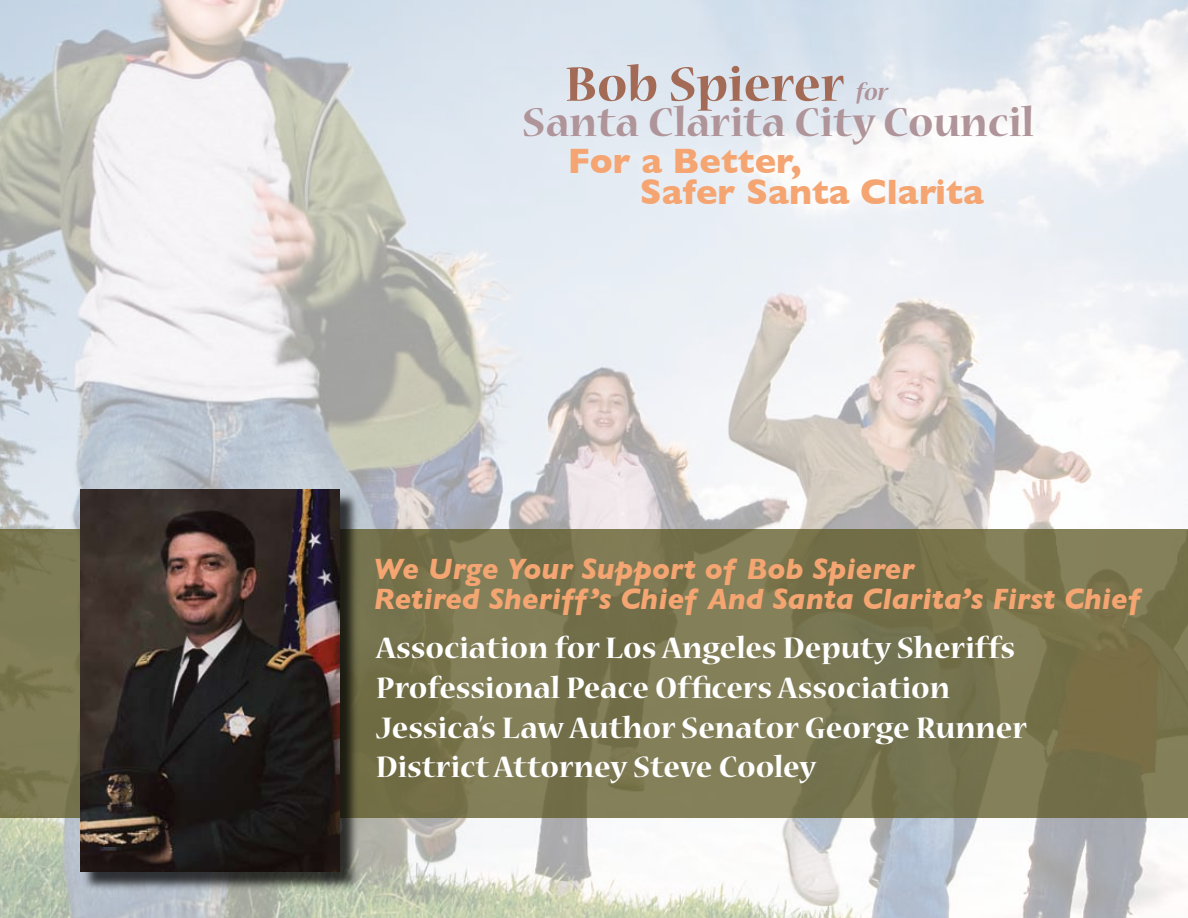
<style>
.page{position:relative;width:1188px;height:918px;background:#fff}
.page>*{position:absolute;margin:0;border:0;box-sizing:border-box;transform-origin:0 0}
.t1{font:700 54px "Nueva Std";color:#a36b56}
.t2{font:700 45px "Nueva Std";color:#af9499}
.t3{font:700 36px/31px "Gill Sans";color:#f5a571}
.t4{font:700 33px/39.6px "Nueva Std";color:#fff}
.t5{font:italic 700 30px/30px "Gill Sans";color:#f5a571}
.s1{font-style:italic;font-size:27px;color:#af9499}
</style>
<div class="page">
<img style="left:0;top:0;width:1188px;height:918px">
<div style="left:0;top:530px;width:1188px;height:288px;background:#7a7551"></div>
<div style="left:81px;top:492px;width:279px;height:399px;background:#000;opacity:.75"></div>
<img style="left:80px;top:490px;width:260px;height:382px">
<h1 class="t1" style="left:565px;top:59px;width:324px">Bob Spierer <span class="s1">for</span></h1>
<h2 class="t2" style="left:522px;top:102px;width:513px">Santa Clarita City Council</h2>
<p class="t3" style="left:640px;top:145px;width:345px;text-indent:-72px">For a Better,<br>Safer Santa Clarita</p>
<p class="t5" style="left:374px;top:553px;width:769px">We Urge Your Support of Bob Spierer<br>Retired Sheriff’s Chief And Santa Clarita’s First Chief</p>
<p class="t4" style="left:376px;top:630px;width:652px">Association for Los Angeles Deputy Sheriffs Professional Peace Officers Association Jessica’s Law Author Senator George Runner District Attorney Steve Cooley</p>
</div>
